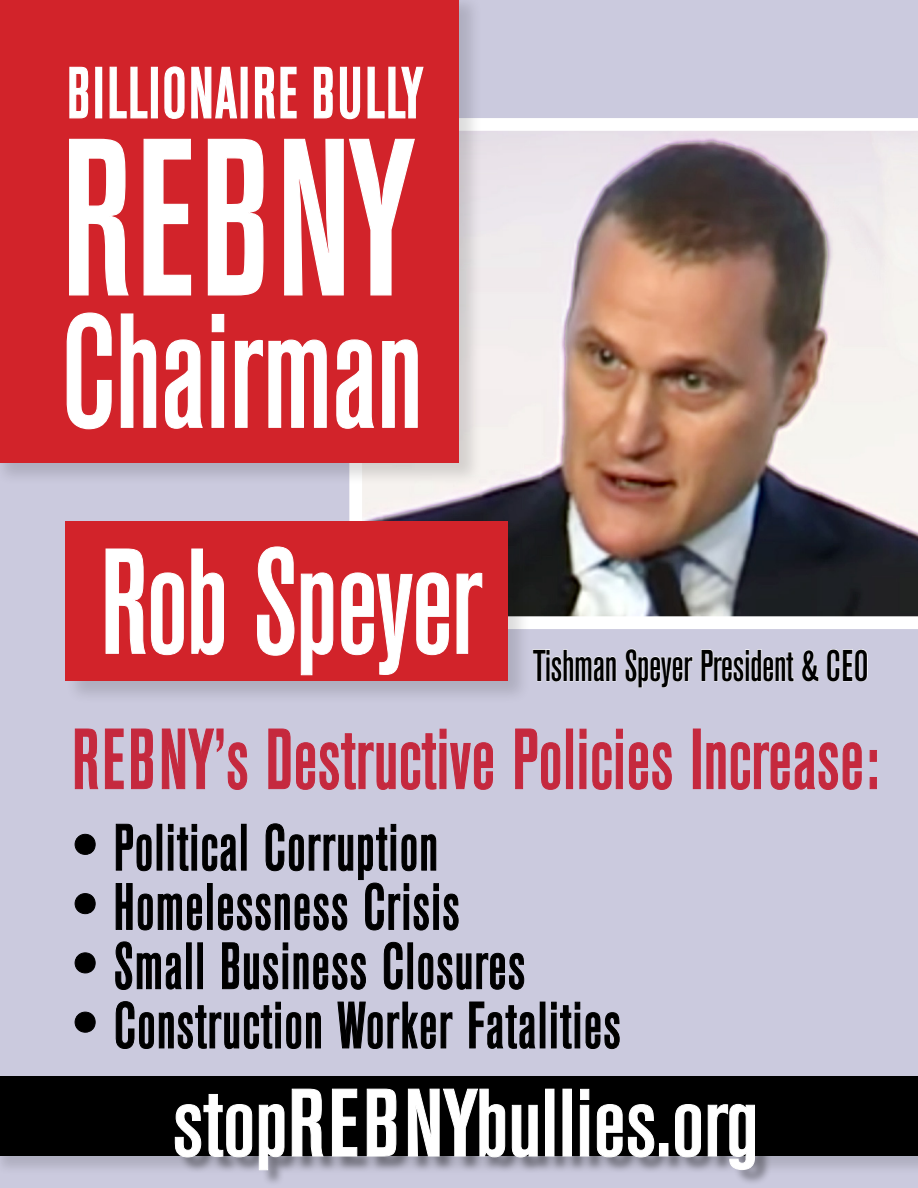
<style>
.page{position:relative;width:918px;height:1188px;background:#cbcade}
.page>*{position:absolute;margin:0;border:0;box-sizing:border-box;transform-origin:0 0}
.t1{font:500 condensed 220.35px "Akzidenz Grotesk BE";letter-spacing:.025em;color:#fff;scale:.9 1}
.t2{font:500 condensed 160.2px "Akzidenz Grotesk BE";color:#fff;scale:.9 1}
.t3{font:500 condensed 147.75px "Akzidenz Grotesk BE";letter-spacing:-.01em;color:#fff;scale:.9 1}
.t4{font:500 condensed 94.72px "Akzidenz Grotesk BE";color:#fff;scale:1.1 1}
.t5{font:500 condensed 84.45px "Akzidenz Grotesk BE";letter-spacing:.01em;color:#c5293e;scale:.9 1}
.t6{font:500 condensed 71.55px "Akzidenz Grotesk BE";letter-spacing:.04em;color:#fff;scale:.9 1}
.t7{font:500 condensed 64.95px "Akzidenz Grotesk BE";letter-spacing:.025em;color:#000;scale:.9 1}
.t8{font:500 condensed 44.03px "Akzidenz Grotesk BE";letter-spacing:-.01em;color:#000;scale:.9 1}
.s1{font-size:77.25px}
</style>
<div class="page">
<img style="left:349px;top:118px;width:569px;height:511px">
<div style="left:65px;top:521px;width:467px;height:184px;background:#000;opacity:.14"></div>
<div style="left:65px;top:522px;width:443px;height:159px;background:#d2232a"></div>
<svg style="left:105px;top:548px;width:79px;height:108px"></svg>
<svg style="left:191px;top:548px;width:33px;height:108px"></svg>
<svg style="left:257px;top:546px;width:77px;height:130px"></svg>
<svg style="left:341px;top:572px;width:108px;height:103px"></svg>
<svg style="left:456px;top:572px;width:27px;height:82px"></svg>
<svg style="left:533px;top:649px;width:83px;height:33px"></svg>
<svg style="left:625px;top:649px;width:68px;height:39px;background:#d7d6e5"></svg>
<svg style="left:701px;top:649px;width:93px;height:33px"></svg>
<svg style="left:802px;top:650px;width:17px;height:32px"></svg>
<svg style="left:827px;top:649px;width:41px;height:33px"></svg>
<div style="left:0;top:0;width:483px;height:487px;background:#000;opacity:.14"></div>
<div style="left:0;top:0;width:459px;height:463px;background:#d2232a"></div>
<svg style="left:69px;top:138px;width:60px;height:158px"></svg>
<svg style="left:143px;top:138px;width:49px;height:158px"></svg>
<svg style="left:207px;top:138px;width:57px;height:158px"></svg>
<svg style="left:284px;top:138px;width:131px;height:158px"></svg>
<svg style="left:66px;top:312px;width:46px;height:118px"></svg>
<svg style="left:120px;top:313px;width:37px;height:115px"></svg>
<svg style="left:165px;top:339px;width:38px;height:90px"></svg>
<svg style="left:211px;top:313px;width:14px;height:115px"></svg>
<svg style="left:234px;top:339px;width:93px;height:89px"></svg>
<svg style="left:336px;top:339px;width:39px;height:90px"></svg>
<svg style="left:382px;top:339px;width:36px;height:89px"></svg>
<svg style="left:69px;top:66px;width:20px;height:53px"></svg>
<div style="left:95px;top:67px;width:7px;height:51px;border:1px solid #fff"></div>
<svg style="left:109px;top:66px;width:39px;height:53px"></svg>
<div style="left:151px;top:67px;width:7px;height:51px;border:1px solid #fff"></div>
<svg style="left:164px;top:66px;width:21px;height:53px"></svg>
<svg style="left:191px;top:66px;width:46px;height:53px"></svg>
<div style="left:241px;top:67px;width:7px;height:51px;border:1px solid #fff"></div>
<svg style="left:254px;top:66px;width:43px;height:53px"></svg>
<svg style="left:313px;top:66px;width:20px;height:53px"></svg>
<svg style="left:339px;top:66px;width:22px;height:54px"></svg>
<svg style="left:367px;top:66px;width:57px;height:53px"></svg>
<div style="left:0;top:1076px;width:918px;height:100px;background:#000;opacity:.14"></div>
<div style="left:0;top:1077px;width:918px;height:79px;background:#000"></div>
<div style="left:177px;top:1091px;width:595px;height:96px;background:#000;opacity:.36"></div>
<svg style="left:175px;top:1094px;width:77px;height:64px"></svg>
<svg style="left:259px;top:1104px;width:26px;height:66px"></svg>
<svg style="left:292px;top:1089px;width:32px;height:68px"></svg>
<svg style="left:332px;top:1089px;width:25px;height:68px"></svg>
<svg style="left:367px;top:1089px;width:29px;height:68px"></svg>
<svg style="left:408px;top:1088px;width:97px;height:69px"></svg>
<svg style="left:512px;top:1105px;width:26px;height:53px"></svg>
<div style="left:545px;top:1089px;width:9px;height:67px;border:1px solid #fff"></div>
<div style="left:563px;top:1089px;width:9px;height:67px;border:1px solid #fff"></div>
<svg style="left:580px;top:1089px;width:9px;height:68px"></svg>
<svg style="left:597px;top:1104px;width:57px;height:54px"></svg>
<div style="left:659px;top:1143px;width:9px;height:13px;border:1px solid #fff"></div>
<svg style="left:675px;top:1104px;width:26px;height:53px"></svg>
<svg style="left:708px;top:1104px;width:47px;height:66px"></svg>
<svg style="left:74px;top:728px;width:25px;height:62px;background:#c9aec2"></svg>
<svg style="left:105px;top:728px;width:19px;height:62px"></svg>
<svg style="left:131px;top:728px;width:22px;height:62px"></svg>
<svg style="left:161px;top:728px;width:87px;height:62px;background:#cab3c7"></svg>
<svg style="left:268px;top:728px;width:225px;height:62px;background:#cab6ca"></svg>
<svg style="left:515px;top:728px;width:46px;height:62px;background:#c9b3c7"></svg>
<div style="left:566px;top:729px;width:7px;height:60px;border:1px solid #c5293e"></div>
<svg style="left:579px;top:728px;width:44px;height:62px;background:#c9afc3"></svg>
<svg style="left:629px;top:742px;width:43px;height:48px;background:#c9acc0"></svg>
<div style="left:693px;top:729px;width:8px;height:60px;border:1px solid #c5293e"></div>
<svg style="left:706px;top:742px;width:156px;height:48px;background:#c9adc2"></svg>
<svg style="left:869px;top:750px;width:8px;height:40px"></svg>
<div style="left:75px;top:834px;width:21px;height:21px;border:1px solid #000;border-radius:50%"></div>
<div style="left:75px;top:893px;width:21px;height:21px;border:1px solid #000;border-radius:50%"></div>
<svg style="left:115px;top:823px;width:344px;height:108px;background:#afaebf"></svg>
<div style="left:75px;top:952px;width:21px;height:21px;border:1px solid #000;border-radius:50%"></div>
<svg style="left:115px;top:941px;width:67px;height:49px;background:#a7a6b6"></svg>
<div style="left:186px;top:942px;width:6px;height:47px;border:1px solid #000"></div>
<div style="left:197px;top:942px;width:6px;height:47px;border:1px solid #000"></div>
<svg style="left:222px;top:942px;width:144px;height:48px;background:#a7a6b7"></svg>
<svg style="left:383px;top:941px;width:20px;height:49px"></svg>
<div style="left:407px;top:942px;width:6px;height:47px;border:1px solid #000"></div>
<svg style="left:418px;top:952px;width:107px;height:38px;background:#a1a0b0"></svg>
<div style="left:75px;top:1012px;width:21px;height:21px;border:1px solid #000;border-radius:50%"></div>
<svg style="left:115px;top:1001px;width:206px;height:48px;background:#abaabb"></svg>
<svg style="left:337px;top:1001px;width:116px;height:49px;background:#a7a6b6"></svg>
<svg style="left:469px;top:1001px;width:67px;height:48px;background:#a7a6b7"></svg>
<svg style="left:551px;top:1001px;width:69px;height:49px;background:#a6a5b6"></svg>
<p class="t6" style="left:67px;top:54px;width:397px">BILLIONAIRE BULLY</p>
<h1 class="t1" style="left:61px;top:97px;width:394px">REBNY</h1>
<h2 class="t2" style="left:61px;top:284px;width:402px">Chairman</h2>
<h3 class="t3" style="left:101px;top:521px;width:426px">Rob Speyer</h3>
<p class="t8" style="left:533px;top:641px;width:375px">Tishman Speyer President &amp; CEO</p>
<h3 class="t5" style="left:72px;top:713px;width:898px">REBNY’s Destructive Policies Increase:</h3>
<p class="t7" style="left:72px;top:812px;width:408px"><span class="s1">•</span> Political Corruption</p>
<p class="t7" style="left:72px;top:871px;width:432px"><span class="s1">•</span> Homelessness Crisis</p>
<p class="t7" style="left:72px;top:930px;width:505px"><span class="s1">•</span> Small Business Closures</p>
<p class="t7" style="left:72px;top:990px;width:611px"><span class="s1">•</span> Construction Worker Fatalities</p>
<h3 class="t4" style="left:173px;top:1071px;width:534px">stopREBNYbullies.org</h3>
</div>
